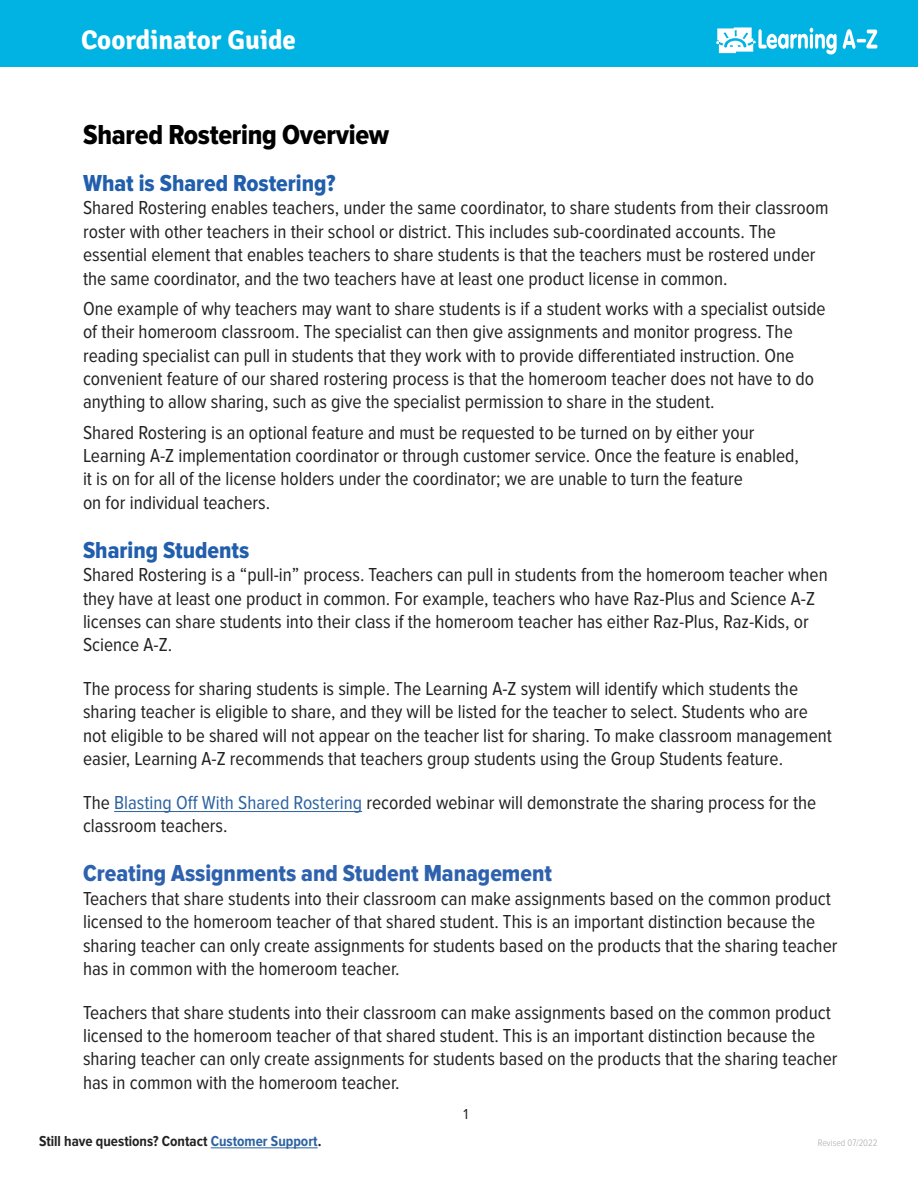
<style>
.page{position:relative;width:918px;height:1188px;background:#fff}
.page>*{position:absolute;margin:0;border:0;box-sizing:border-box;transform-origin:0 0}
.t1{font:28.5px "Proxima Nova Cond Extrabld";letter-spacing:-.01em;color:#000}
.t2{font:700 27px "Signika";color:#fff}
.t3{font:24px "Proxima Nova Cond Extrabld";color:#2e62ae}
.t4{font:24px "Proxima Nova Cond Extrabld";color:#215eac}
.t5{font:19.5px/23.4px "Proxima Nova Cond";color:#222223}
.t6{font:700 15px "Proxima Nova Cond";color:#222223}
.t7{font:15px "Proxima Nova Cond";color:#222223}
.t8{font:300 9.75px "Proxima Nova Cond";color:#a7a9ac}
.s1{color:#2c62a1}
</style>
<div class="page">
<hr style="left:114px;top:811px;width:248px;height:1px;background:#2c62a1">
<hr style="left:211px;top:1148px;width:107px;height:1px;background:#2c62a1">
<div style="left:0;top:0;width:918px;height:66px;background:#00b3e2"></div>
<svg style="left:716px;top:27px;width:121px;height:27px"></svg>
<svg style="left:843px;top:29px;width:34px;height:20px"></svg>
<h2 class="t2" style="left:81px;top:20px;width:217px">Coordinator Guide</h2>
<h1 class="t1" style="left:83px;top:119px;width:308px">Shared Rostering Overview</h1>
<p class="t4" style="left:83px;top:170px;width:254px">What is Shared Rostering?</p>
<p class="t5" style="left:83px;top:197px;width:747px">Shared Rostering enables teachers, under the same coordinator, to share students from their classroom roster with other teachers in their school or district. This includes sub-coordinated accounts. The essential element that enables teachers to share students is that the teachers must be rostered under the same coordinator, and the two teachers have at least one product license in common.</p>
<p class="t5" style="left:83px;top:297px;width:744px">One example of why teachers may want to share students is if a student works with a specialist outside of their homeroom classroom. The specialist can then give assignments and monitor progress. The reading specialist can pull in students that they work with to provide differentiated instruction. One convenient feature of our shared rostering process is that the homeroom teacher does not have to do anything to allow sharing, such as give the specialist permission to share in the student.</p>
<p class="t5" style="left:83px;top:421px;width:718px">Shared Rostering is an optional feature and must be requested to be turned on by either your Learning A-Z implementation coordinator or through customer service. Once the feature is enabled, it is on for all of the license holders under the coordinator; we are unable to turn the feature<br>on for individual teachers.</p>
<p class="t4" style="left:83px;top:536px;width:168px">Sharing Students</p>
<p class="t5" style="left:83px;top:564px;width:746px">Shared Rostering is a “pull-in” process. Teachers can pull in students from the homeroom teacher when they have at least one product in common. For example, teachers who have Raz-Plus and Science A-Z licenses can share students into their class if the homeroom teacher has either Raz-Plus, Raz-Kids, or Science A-Z.</p>
<p class="t5" style="left:83px;top:677px;width:751px">The process for sharing students is simple. The Learning A-Z system will identify which students the sharing teacher is eligible to share, and they will be listed for the teacher to select. Students who are not eligible to be shared will not appear on the teacher list for sharing. To make classroom management easier, Learning A-Z recommends that teachers group students using the Group Students feature.</p>
<p class="t5" style="left:83px;top:791px;width:735px">The <span class="s1">Blasting Off With Shared Rostering</span> recorded webinar will demonstrate the sharing process for the classroom teachers.</p>
<p class="t3" style="left:83px;top:860px;width:471px">Creating Assignments and Student Management</p>
<p class="t5" style="left:83px;top:887px;width:756px">Teachers that share students into their classroom can make assignments based on the common product licensed to the homeroom teacher of that shared student. This is an important distinction because the sharing teacher can only create assignments for students based on the products that the sharing teacher has in common with the homeroom teacher.</p>
<p class="t5" style="left:83px;top:1001px;width:756px">Teachers that share students into their classroom can make assignments based on the common product licensed to the homeroom teacher of that shared student. This is an important distinction because the sharing teacher can only create assignments for students based on the products that the sharing teacher has in common with the homeroom teacher.</p>
<p class="t7" style="left:463px;top:1106px;width:6px">1</p>
<p class="t6" style="left:39px;top:1133px;width:284px">Still have questions? Contact <span class="s1">Customer Support</span>.</p>
<p class="t8" style="left:818px;top:1136px;width:61px">Revised 07/2022</p>
</div>
